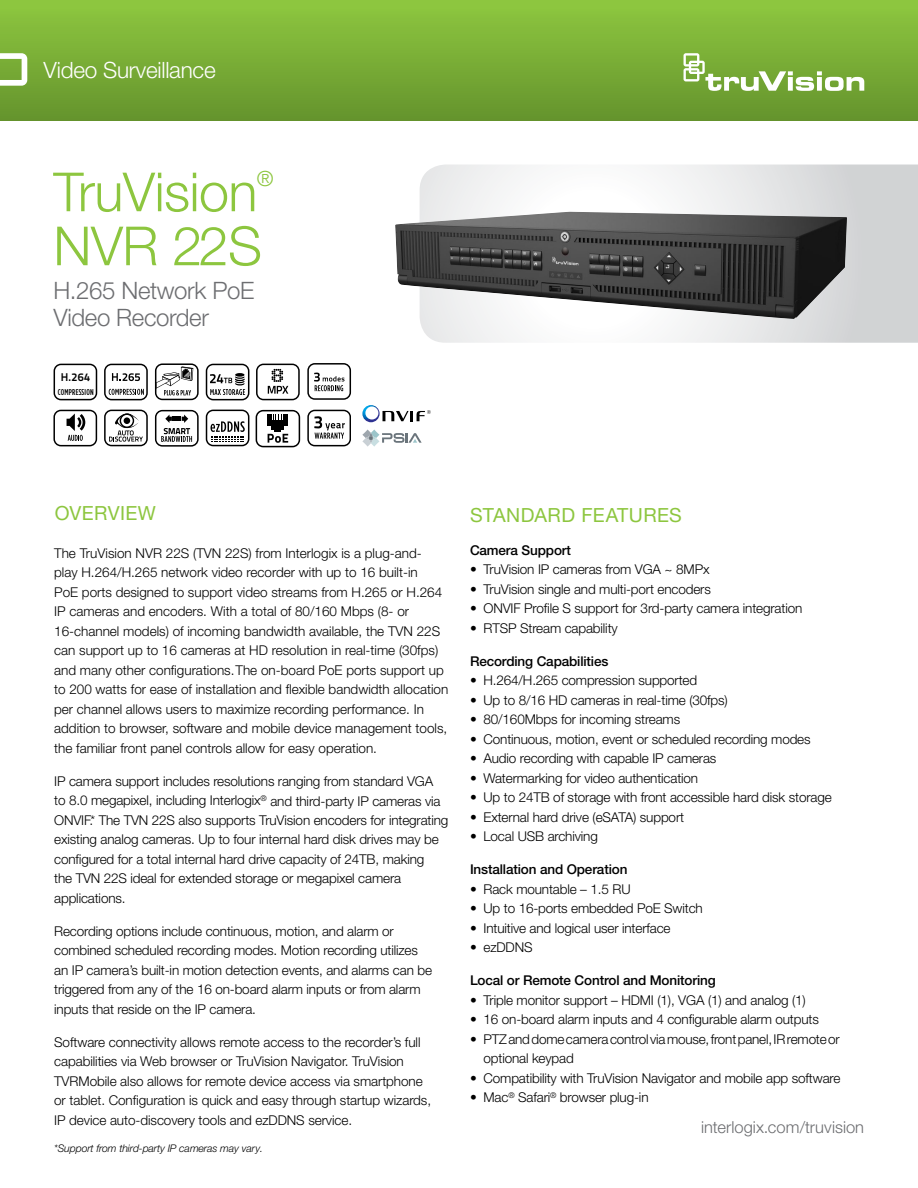
<style>
.page{position:relative;width:918px;height:1188px;background:#fff}
.page>*{position:absolute;margin:0;border:0;box-sizing:border-box;transform-origin:0 0}
.t1{font:300 54px "Helvetica Neue LT Pro";letter-spacing:-.01em;color:#8dc63f}
.t2{font:300 24px/27px "Helvetica Neue LT Pro";letter-spacing:-.015em;color:#6d6e71}
.t3{font:300 22.5px "Helvetica Neue LT Std";letter-spacing:-.01em;color:#fff}
.t4{font:300 21px "Helvetica Neue LT Pro";color:#8dc63f}
.t5{font:19.5px "Helvetica Neue LT Pro";letter-spacing:.02em;color:#8dc63f}
.t6{font:300 16.5px "Helvetica Neue LT Std";letter-spacing:.005em;color:#6d6e71}
.t7{font:300 13.5px/19.5px "Helvetica Neue LT Pro";letter-spacing:-.01em;color:#000}
.t8{font:500 13.5px "Helvetica Neue LT Pro";letter-spacing:-.01em;color:#000}
.t9{font:700 11.25px "Titillium Text 22 L";color:#000}
.t10{font:italic 300 10.5px "Helvetica Neue LT Pro";letter-spacing:-.01em;color:#000}
.t11{font:500 8.4px "Gotham Condensed";letter-spacing:.025em;color:#000}
</style>
<div class="page">
<svg style="left:420px;top:165px;width:498px;height:178px"></svg>
<div style="left:0;top:0;width:918px;height:121px;background:linear-gradient(to bottom,#8ec840,#65932d)"></div>
<svg style="left:684px;top:53px;width:180px;height:38px"></svg>
<svg style="left:0;top:53px;width:27px;height:33px"></svg>
<img style="left:395px;top:212px;width:452px;height:107px">
<svg style="left:206px;top:364px;width:43px;height:36px"></svg>
<svg style="left:54px;top:364px;width:43px;height:36px"></svg>
<svg style="left:155px;top:410px;width:44px;height:37px"></svg>
<svg style="left:104px;top:364px;width:44px;height:36px"></svg>
<svg style="left:307px;top:363px;width:44px;height:37px"></svg>
<svg style="left:206px;top:410px;width:43px;height:36px"></svg>
<svg style="left:104px;top:410px;width:44px;height:36px"></svg>
<svg style="left:256px;top:410px;width:44px;height:37px"></svg>
<svg style="left:256px;top:364px;width:44px;height:36px"></svg>
<svg style="left:307px;top:410px;width:44px;height:36px"></svg>
<svg style="left:155px;top:363px;width:44px;height:37px"></svg>
<svg style="left:53px;top:410px;width:44px;height:36px"></svg>
<svg style="left:362px;top:430px;width:60px;height:17px"></svg>
<svg style="left:362px;top:405px;width:69px;height:17px"></svg>
<h3 class="t3" style="left:44px;top:56px;width:174px">Video Surveillance</h3>
<h1 class="t1" style="left:53px;top:159px;width:206px">TruVision</h1>
<h3 class="t4" style="left:257px;top:165px;width:18px">®</h3>
<h1 class="t1" style="left:53px;top:213px;width:210px">NVR 22S</h1>
<h2 class="t2" style="left:53px;top:276px;width:203px">H.265 Network PoE<br>Video Recorder</h2>
<p class="t9" style="left:61px;top:368px;width:31px">H.264</p>
<p class="t11" style="left:58px;top:387px;width:37px">COMPRESSION</p>
<h3 class="t5" style="left:55px;top:501px;width:103px">OVERVIEW</h3>
<p class="t7" style="left:54px;top:543px;width:396px">The TruVision NVR 22S (TVN 22S) from Interlogix is a plug-and&shy;play H.264/H.265 network video recorder with up to 16 built-in<br>PoE ports designed to support video streams from H.265 or H.264<br>IP cameras and encoders. With a total of 80/160 Mbps (8- or 16-channel models) of incoming bandwidth available, the TVN 22S can support up to 16 cameras at HD resolution in real-time (30fps) and many other configurations. The on-board PoE ports support up to 200 watts for ease of installation and flexible bandwidth allocation per channel allows users to maximize recording performance. In addition to browser, software and mobile device management tools, the familiar front panel controls allow for easy operation.</p>
<p class="t7" style="left:54px;top:771px;width:396px">IP camera support includes resolutions ranging from standard VGA<br>to 8.0 megapixel, including Interlogix<sup>®</sup> and third-party IP cameras via ONVIF.* The TVN 22S also supports TruVision encoders for integrating existing analog cameras. Up to four internal hard disk drives may be configured for a total internal hard drive capacity of 24TB, making<br>the TVN 22S ideal for extended storage or megapixel camera applications.</p>
<p class="t7" style="left:54px;top:921px;width:379px">Recording options include continuous, motion, and alarm or combined scheduled recording modes. Motion recording utilizes an IP camera’s built-in motion detection events, and alarms can be triggered from any of the 16 on-board alarm inputs or from alarm inputs that reside on the IP camera.</p>
<p class="t7" style="left:54px;top:1032px;width:378px">Software connectivity allows remote access to the recorder’s full capabilities via Web browser or TruVision Navigator. TruVision TVRMobile also allows for remote device access via smartphone or tablet. Configuration is quick and easy through startup wizards, IP device auto-discovery tools and ezDDNS service.</p>
<p class="t10" style="left:54px;top:1142px;width:210px">*Support from third-party IP cameras may vary.</p>
<h3 class="t5" style="left:470px;top:503px;width:213px">STANDARD FEATURES</h3>
<p class="t8" style="left:470px;top:542px;width:103px">Camera Support</p>
<p class="t7" style="left:470px;top:559px;width:241px">• TruVision IP cameras from VGA ~ 8MPx</p>
<p class="t7" style="left:470px;top:579px;width:242px">• TruVision single and multi-port encoders</p>
<p class="t7" style="left:470px;top:598px;width:334px">• ONVIF Profile S support for 3rd-party camera integration</p>
<p class="t7" style="left:470px;top:618px;width:149px">• RTSP Stream capability</p>
<p class="t8" style="left:470px;top:653px;width:140px">Recording Capabilities</p>
<p class="t7" style="left:470px;top:670px;width:229px">• H.264/H.265 compression supported</p>
<p class="t7" style="left:470px;top:690px;width:259px">• Up to 8/16 HD cameras in real-time (30fps)</p>
<p class="t7" style="left:470px;top:709px;width:212px">• 80/160Mbps for incoming streams</p>
<p class="t7" style="left:470px;top:729px;width:342px">• Continuous, motion, event or scheduled recording modes</p>
<p class="t7" style="left:470px;top:748px;width:248px">• Audio recording with capable IP cameras</p>
<p class="t7" style="left:470px;top:768px;width:230px">• Watermarking for video authentication</p>
<p class="t7" style="left:470px;top:787px;width:363px">• Up to 24TB of storage with front accessible hard disk storage</p>
<p class="t7" style="left:470px;top:807px;width:216px">• External hard drive (eSATA) support</p>
<p class="t7" style="left:470px;top:826px;width:129px">• Local USB archiving</p>
<p class="t8" style="left:470px;top:861px;width:159px">Installation and Operation</p>
<p class="t7" style="left:470px;top:879px;width:162px">• Rack mountable – 1.5 RU</p>
<p class="t7" style="left:470px;top:898px;width:234px">• Up to 16-ports embedded PoE Switch</p>
<p class="t7" style="left:470px;top:918px;width:202px">• Intuitive and logical user interface</p>
<p class="t7" style="left:470px;top:937px;width:64px">• ezDDNS</p>
<p class="t8" style="left:470px;top:972px;width:247px">Local or Remote Control and Monitoring</p>
<p class="t7" style="left:470px;top:990px;width:337px">• Triple monitor support – HDMI (1), VGA (1) and analog (1)</p>
<p class="t7" style="left:470px;top:1009px;width:350px">• 16 on-board alarm inputs and 4 configurable alarm outputs</p>
<p class="t7" style="left:484px;top:1029px;width:358px;text-indent:-14px">• PTZ and dome camera control via mouse, front panel, IR remote or optional keypad</p>
<p class="t7" style="left:470px;top:1068px;width:372px">• Compatibility with TruVision Navigator and mobile app software</p>
<p class="t7" style="left:470px;top:1087px;width:180px">• Mac<sup>®</sup> Safari<sup>®</sup> browser plug-in</p>
<p class="t6" style="left:701px;top:1117px;width:165px">interlogix.com/truvision</p>
</div>
